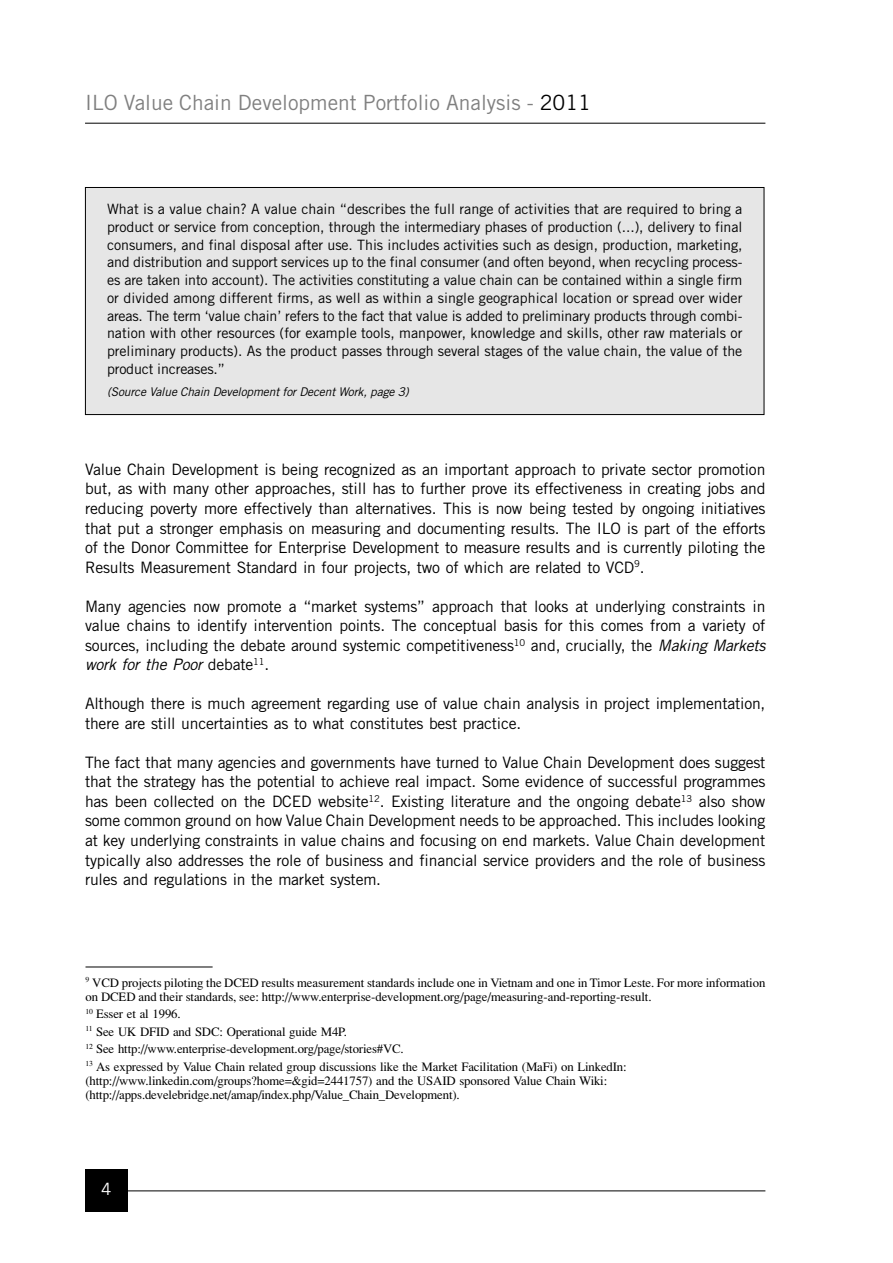
<style>
.page{position:relative;width:893px;height:1263px;background:#fff}
.page>*{position:absolute;margin:0;border:0;box-sizing:border-box;transform-origin:0 0}
.t1{font:21px "Trade Gothic";color:#808080}
.t2{font:16.95px "Trade Gothic";color:#fff}
.t3{font:15.75px/19.5px "Trade Gothic";letter-spacing:-.01em;color:#000;text-align:justify}
.t4{font:14.25px/17.7px "Trade Gothic";letter-spacing:-.005em;color:#000;text-align:justify}
.t5{font:12.75px/17.4px "Times";letter-spacing:-.01em;color:#000}
.t6{font:italic 12px "Trade Gothic";letter-spacing:-.01em;color:#000}
.s1{color:#000}
.s2{font-style:italic}
</style>
<div class="page">
<div style="left:85px;top:1169px;width:43px;height:42px;background:#000"></div>
<hr style="left:128px;top:1190px;width:637px;height:1px;background:#000">
<hr style="left:85px;top:123px;width:680px;height:1px;background:#000">
<div style="left:85px;top:187px;width:679px;height:228px;background:#e6e6e6"></div>
<div style="left:85px;top:187px;width:679px;height:228px;border:1px solid #000"></div>
<hr style="left:86px;top:966px;width:127px;height:1px;background:#000">
<h1 class="t1" style="left:85px;top:95px;width:508px">ILO Value Chain Development Portfolio Analysis - <span class="s1">2011</span></h1>
<p class="t4" style="left:107px;top:202px;width:637px">What is a value chain? A value chain “describes the full range of activities that are required to bring a product or service from conception, through the intermediary phases of production (...), delivery to final consumers, and final disposal after use. This includes activities such as design, production, marketing, and distribution and support services up to the final consumer (and often beyond, when recycling process&shy;es are taken into account). The activities constituting a value chain can be contained within a single firm or divided among different firms, as well as within a single geographical location or spread over wider areas. The term ‘value chain’ refers to the fact that value is added to preliminary products through combi&shy;nation with other resources (for example tools, manpower, knowledge and skills, other raw materials or preliminary products). As the product passes through several stages of the value chain, the value of the product increases.”</p>
<p class="t6" style="left:107px;top:387px;width:303px">(Source Value Chain Development for Decent Work, page 3)</p>
<p class="t3" style="left:85px;top:461px;width:682px">Value Chain Development is being recognized as an important approach to private sector promotion but, as with many other approaches, still has to further prove its effectiveness in creating jobs and reducing poverty more effectively than alternatives. This is now being tested by ongoing initiatives that put a stronger emphasis on measuring and documenting results. The ILO is part of the efforts of the Donor Committee for Enterprise Development to measure results and is currently piloting the Results Measurement Standard in four projects, two of which are related to VCD<sup>9</sup>.</p>
<p class="t3" style="left:85px;top:598px;width:682px">Many agencies now promote a “market systems” approach that looks at underlying constraints in value chains to identify intervention points. The conceptual basis for this comes from a variety of sources, including the debate around systemic competitiveness<sup>10</sup> and, crucially, the <span class="s2">Making Markets work for the Poor</span> debate<sup>11</sup>.</p>
<p class="t3" style="left:85px;top:695px;width:682px">Although there is much agreement regarding use of value chain analysis in project implementation, there are still uncertainties as to what constitutes best practice.</p>
<p class="t3" style="left:85px;top:754px;width:682px">The fact that many agencies and governments have turned to Value Chain Development does suggest that the strategy has the potential to achieve real impact. Some evidence of successful programmes has been collected on the DCED website<sup>12</sup>. Existing literature and the ongoing debate<sup>13</sup> also show some common ground on how Value Chain Development needs to be approached. This includes looking at key underlying constraints in value chains and focusing on end markets. Value Chain development typically also addresses the role of business and financial service providers and the role of business rules and regulations in the market system.</p>
<p class="t5" style="left:85px;top:975px;width:681px;line-height:14.2px"><sup>9</sup> VCD projects piloting the DCED results measurement standards include one in Vietnam and one in Timor Leste. For more information on DCED and their standards, see: http://www.enterprise-development.org/page/measuring-and-reporting-result.</p>
<p class="t5" style="left:86px;top:1005px;width:543px"><sup>10</sup> Esser et al 1996.<br><sup>11</sup> See UK DFID and SDC: Operational guide M4P.<br><sup>12</sup> See http://www.enterprise-development.org/page/stories#VC.<br><sup>13</sup> As expressed by Value Chain related group discussions like the Market Facilitation (MaFi) on LinkedIn:</p>
<p class="t5" style="left:85px;top:1073px;width:523px;line-height:14.2px">(http://www.linkedin.com/groups?home=&amp;gid=2441757) and the USAID sponsored Value Chain Wiki: (http://apps.develebridge.net/amap/index.php/Value_Chain_Development).</p>
<p class="t2" style="left:101px;top:1182px;width:12px">4</p>
</div>
